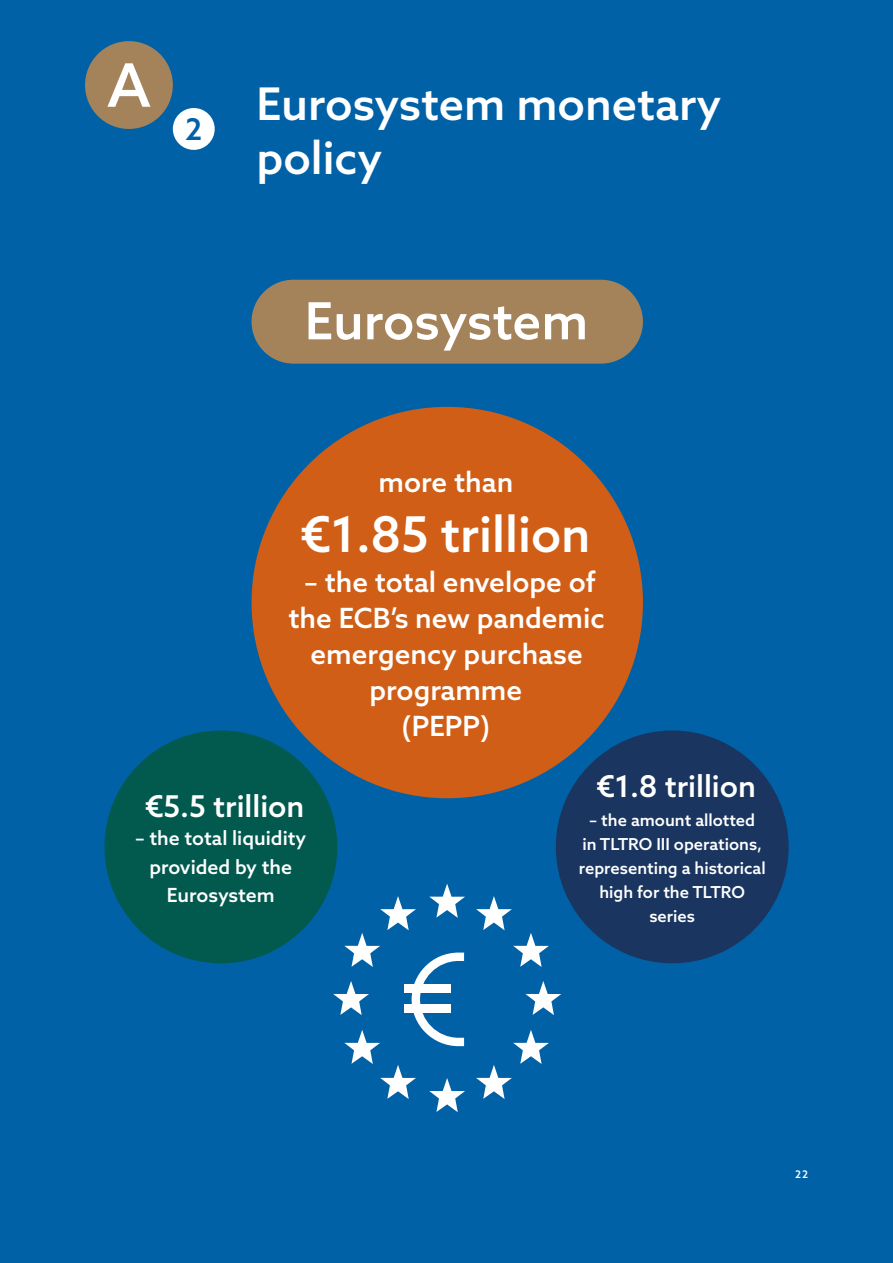
<style>
.page{position:relative;width:893px;height:1263px;background:#0061a7}
.page>*{position:absolute;margin:0;border:0;box-sizing:border-box;transform-origin:0 0}
.t1{font:500 60px "Azo Sans";color:#fff}
.t2{font:500 51.3px "Azo Sans";letter-spacing:-.005em;color:#fff}
.t3{font:500 49.35px "Azo Sans";color:#fff}
.t4{font:500 45px/54px "Azo Sans";color:#fff}
.t5{font:500 30px "Azo Sans";color:#fff}
.t6{font:500 30px "Azo Sans";color:#0061a7}
.t7{font:500 27.9px/36px "Azo Sans";color:#fff;text-align:center}
.t8{font:500 19.5px/28.5px "Azo Sans";color:#fff;text-align:center}
.t9{font:500 16.5px/24px "Azo Sans";color:#fff;text-align:center}
.t10{font:500 10.5px "Azo Sans";color:#fff}
</style>
<div class="page">
<div style="left:252px;top:280px;width:391px;height:84px;background:#a5835a;border-radius:42px"></div>
<svg style="left:476px;top:896px;width:73px;height:71px"></svg>
<svg style="left:476px;top:1030px;width:73px;height:69px"></svg>
<svg style="left:525px;top:981px;width:36px;height:34px"></svg>
<svg style="left:333px;top:883px;width:132px;height:229px"></svg>
<div style="left:252px;top:407px;width:391px;height:391px;background:#d05e16;border-radius:50%"></div>
<div style="left:104px;top:730px;width:233px;height:233px;background:#025a4f;border-radius:50%"></div>
<div style="left:556px;top:730px;width:233px;height:233px;background:#1a355f;border-radius:50%"></div>
<div style="left:85px;top:41px;width:88px;height:88px;background:#a5835a;border-radius:50%"></div>
<div style="left:173px;top:108px;width:42px;height:42px;background:#fff;border-radius:50%"></div>
<h1 class="t1" style="left:107px;top:46px;width:45px">A</h1>
<h3 class="t6" style="left:185px;top:109px;width:19px">2</h3>
<h3 class="t4" style="left:256px;top:76px;width:467px">Eurosystem monetary policy</h3>
<h2 class="t2" style="left:305px;top:287px;width:285px">Eurosystem</h2>
<h3 class="t7" style="left:378px;top:463px;width:136px">more than</h3>
<h3 class="t3" style="left:301px;top:501px;width:291px">€1.85 trillion</h3>
<h3 class="t7" style="left:288px;top:564px;width:318px">– the total envelope of the ECB’s new pandemic emergency purchase programme<br>(PEPP)</h3>
<h3 class="t5" style="left:145px;top:786px;width:161px">€5.5 trillion</h3>
<p class="t8" style="left:135px;top:824px;width:173px">– the total liquidity provided by the<br>Eurosystem</p>
<h3 class="t5" style="left:597px;top:767px;width:161px">€1.8 trillion</h3>
<p class="t9" style="left:579px;top:807px;width:188px">– the amount allotted<br>in TLTRO III operations, representing a historical high for the TLTRO series</p>
<p class="t10" style="left:795px;top:1167px;width:15px">22</p>
</div>
